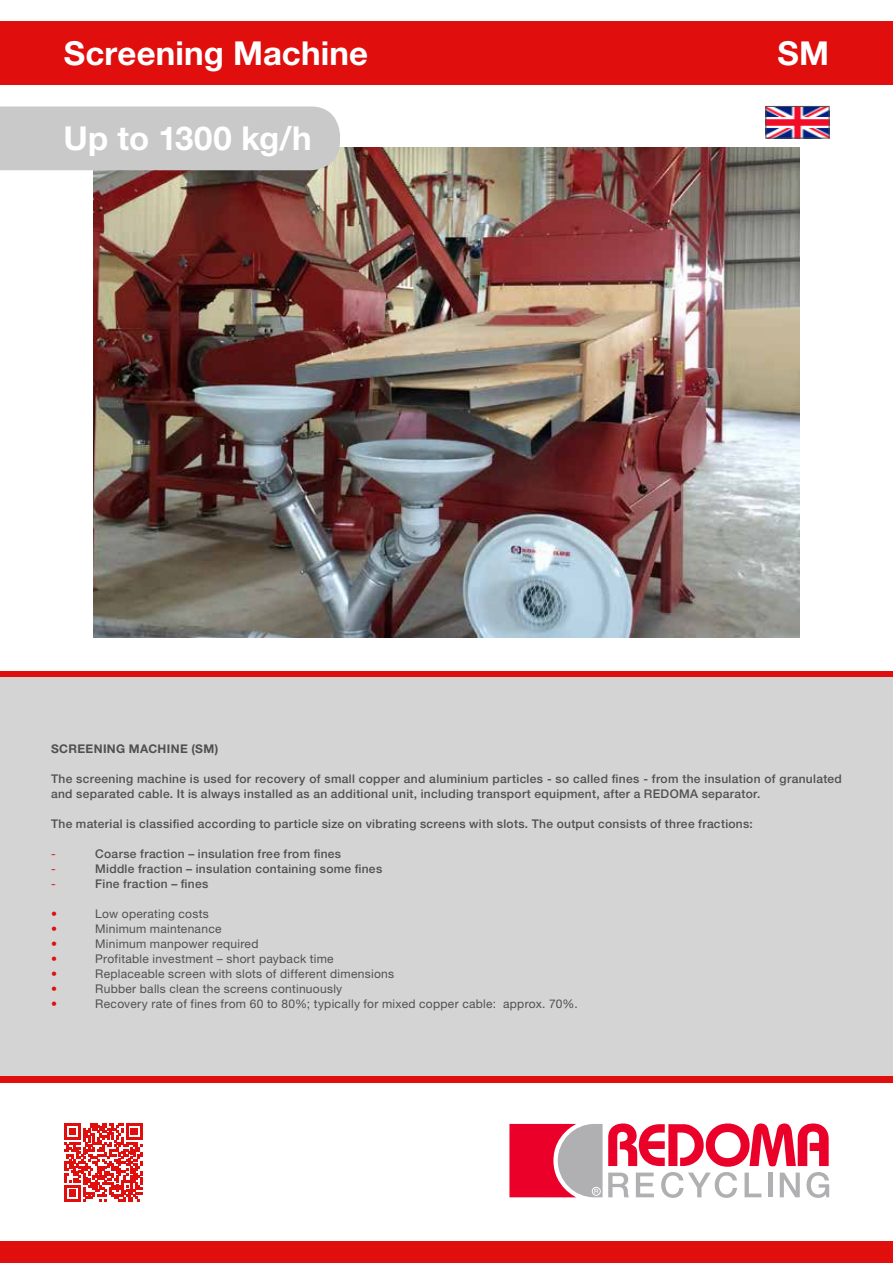
<style>
.page{position:relative;width:893px;height:1263px;background:#fff}
.page>*{position:absolute;margin:0;border:0;box-sizing:border-box;transform-origin:0 0}
.t1{font:700 33px "Helvetica Neue LT Std";letter-spacing:.005em;color:#fff}
.t2{font:500 12px/15px "Helvetica Neue LT Std";letter-spacing:.025em;color:#505050}
.t3{font:12px "Helvetica Neue LT Std";letter-spacing:.025em;color:#505050}
.t4{font:700 12px "Helvetica Neue LT Std";letter-spacing:.03em;color:#505050}
.t5{font:12px "Helvetica Neue LT Std";color:#e00e0d}
</style>
<div class="page">
<div style="left:0;top:1242px;width:893px;height:21px;background:#e00e0d"></div>
<svg style="left:509px;top:1123px;width:320px;height:75px"></svg>
<svg style="left:64px;top:1123px;width:78px;height:78px"></svg>
<div style="left:0;top:21px;width:893px;height:64px;background:#e00e0d"></div>
<div style="left:0;top:1076px;width:893px;height:6px;background:#e00e0d"></div>
<div style="left:0;top:671px;width:893px;height:6px;background:#e00e0d"></div>
<img style="left:94px;top:147px;width:705px;height:490px">
<div style="left:0;top:106px;width:340px;height:64px;background:#c9c9c9"></div>
<div style="left:0;top:677px;width:893px;height:399px;background:#d4d4d4"></div>
<img style="left:768px;top:108px;width:59px;height:28px">
<div style="left:766px;top:106px;width:63px;height:32px;border:1px solid #505050"></div>
<h1 class="t1" style="left:64px;top:33px;width:306px">Screening Machine</h1>
<h1 class="t1" style="left:778px;top:33px;width:53px">SM</h1>
<h1 class="t1" style="left:64px;top:118px;width:250px">Up to 1300 kg/h</h1>
<p class="t4" style="left:51px;top:742px;width:169px">SCREENING MACHINE (SM)</p>
<p class="t2" style="left:51px;top:771px;width:792px">The screening machine is used for recovery of small copper and aluminium particles - so called fines - from the insulation of granulated and separated cable. It is always installed as an additional unit, including transport equipment, after a REDOMA separator.</p>
<p class="t2" style="left:51px;top:816px;width:703px">The material is classified according to particle size on vibrating screens with slots. The output consists of three fractions:</p>
<p class="t5" style="left:51px;top:847px;width:6px">-</p>
<p class="t2" style="left:95px;top:846px;width:247px">Coarse fraction – insulation free from fines</p>
<p class="t5" style="left:51px;top:862px;width:6px">-</p>
<p class="t2" style="left:95px;top:861px;width:288px">Middle fraction – insulation containing some fines</p>
<p class="t5" style="left:51px;top:877px;width:6px">-</p>
<p class="t2" style="left:95px;top:876px;width:115px">Fine fraction – fines</p>
<p class="t5" style="left:51px;top:907px;width:7px">•</p>
<p class="t3" style="left:95px;top:907px;width:115px">Low operating costs</p>
<p class="t5" style="left:51px;top:922px;width:7px">•</p>
<p class="t3" style="left:95px;top:922px;width:128px">Minimum maintenance</p>
<p class="t5" style="left:51px;top:937px;width:7px">•</p>
<p class="t3" style="left:95px;top:937px;width:165px">Minimum manpower required</p>
<p class="t5" style="left:51px;top:952px;width:7px">•</p>
<p class="t3" style="left:95px;top:952px;width:240px">Profitable investment – short payback time</p>
<p class="t5" style="left:51px;top:967px;width:7px">•</p>
<p class="t3" style="left:95px;top:967px;width:300px">Replaceable screen with slots of different dimensions</p>
<p class="t5" style="left:51px;top:982px;width:7px">•</p>
<p class="t3" style="left:95px;top:982px;width:249px">Rubber balls clean the screens continuously</p>
<p class="t5" style="left:51px;top:997px;width:7px">•</p>
<p class="t3" style="left:95px;top:997px;width:484px">Recovery rate of fines from 60 to 80%; typically for mixed copper cable: approx. 70%.</p>
</div>
